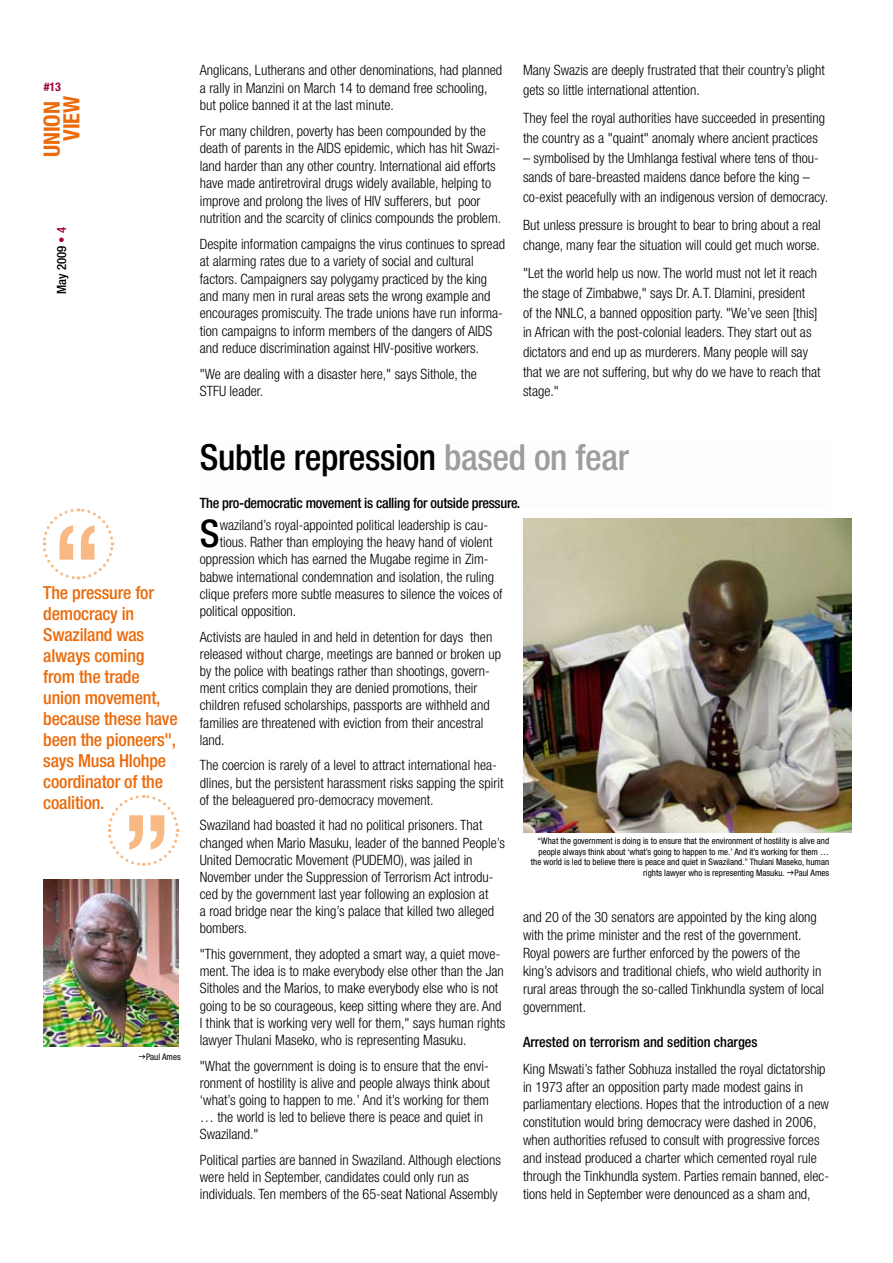
<style>
.page{position:relative;width:893px;height:1263px;background:#fff}
.page>*{position:absolute;margin:0;border:0;box-sizing:border-box;transform-origin:0 0}
.t1{font:500 condensed 120px "Helvetica Neue";color:#f8b985}
.t2{font:500 condensed 38.25px "Helvetica Neue";color:#000}
.t3{font:500 condensed 36px "Helvetica Neue";letter-spacing:-.01em;color:#000}
.t4{font:700 condensed 22.5px/19.5px "Helvetica Neue";color:#eb6a0a;text-align:right}
.t5{font:500 condensed 18px/21px "Helvetica Neue";letter-spacing:-.01em;color:#eb6a0a}
.t6{font:300 condensed 14.25px/17.1px "Helvetica Neue";color:#000}
.t7{font:500 condensed 14.25px "Helvetica Neue";letter-spacing:-.02em;color:#000}
.t8{font:500 condensed 14.25px "Helvetica Neue";color:#000}
.t9{font:500 condensed 12.75px "Helvetica Neue";color:#000}
.t10{font:700 condensed 12px "Helvetica Neue";color:#a50133}
.t11{font:condensed 9px/10.8px "Helvetica Neue";color:#000;text-align:right}
.s1{color:#a50133}
.s2{color:#9c9d9f}
</style>
<div class="page">
<img style="left:523px;top:519px;width:328px;height:313px">
<svg style="left:42px;top:508px;width:73px;height:72px"></svg>
<svg style="left:107px;top:795px;width:73px;height:71px"></svg>
<img style="left:44px;top:879px;width:135px;height:167px">
<p class="t10" style="left:44px;top:79px;width:19px">#13</p>
<h3 class="t4" style="left:42px;top:157px;width:63px;rotate:-90deg">UNION<br>VIEW</h3>
<p class="t9" style="left:54px;top:294px;width:68px;rotate:-90deg">May 2009 <span class="s1">• 4</span></p>
<h1 class="t1" style="left:51px;top:497px;width:53px">“</h1>
<p class="t5" style="left:43px;top:582px;width:136px">The pressure for democracy in<br>Swaziland was always coming from the trade union movement, because these have been the pioneers", says Musa Hlohpe coordinator of the coalition.</p>
<h1 class="t1" style="left:172px;top:878px;width:53px;rotate:-180deg">“</h1>
<p class="t11" style="left:146px;top:1051px;width:36px">Paul Ames</p>
<p class="t6" style="left:200px;top:61px;width:304px">Anglicans, Lutherans and other denominations, had planned a rally in Manzini on March 14 to demand free schooling, but police banned it at the last minute.</p>
<p class="t6" style="left:200px;top:122px;width:303px">For many children, poverty has been compounded by the death of parents in the AIDS epidemic, which has hit Swazi&shy;land harder than any other country. International aid efforts have made antiretroviral drugs widely available, helping to improve and prolong the lives of HIV sufferers, but poor nutrition and the scarcity of clinics compounds the problem.</p>
<p class="t6" style="left:200px;top:235px;width:307px">Despite information campaigns the virus continues to spread at alarming rates due to a variety of social and cultural factors. Campaigners say polygamy practiced by the king and many men in rural areas sets the wrong example and encourages promiscuity. The trade unions have run informa&shy;tion campaigns to inform members of the dangers of AIDS and reduce discrimination against HIV-positive workers.</p>
<p class="t6" style="left:200px;top:365px;width:278px">"We are dealing with a disaster here," says Sithole, the<br>STFU leader.</p>
<p class="t6" style="left:523px;top:60px;width:303px;line-height:19.6px">Many Swazis are deeply frustrated that their country’s plight gets so little international attention.</p>
<p class="t6" style="left:523px;top:108px;width:304px;line-height:19.6px">They feel the royal authorities have succeeded in presenting the country as a "quaint" anomaly where ancient practices</p>
<p class="t6" style="left:523px;top:148px;width:307px;line-height:19.6px">– symbolised by the Umhlanga festival where tens of thou&shy;sands of bare-breasted maidens dance before the king – co-exist peacefully with an indigenous version of democracy.</p>
<p class="t6" style="left:523px;top:215px;width:299px;line-height:19.6px">But unless pressure is brought to bear to bring about a real change, many fear the situation will could get much worse.</p>
<p class="t6" style="left:523px;top:263px;width:299px;line-height:19.6px">"Let the world help us now. The world must not let it reach the stage of Zimbabwe," says Dr. A.T. Dlamini, president<br>of the NNLC, a banned opposition party. "We’ve seen [this] in African with the post-colonial leaders. They start out as dictators and end up as murderers. Many people will say that we are not suffering, but why do we have to reach that stage."</p>
<h3 class="t3" style="left:200px;top:436px;width:431px">Subtle repression <span class="s2">based on fear</span></h3>
<p class="t7" style="left:200px;top:494px;width:322px">The pro-democratic movement is calling for outside pressure.</p>
<h2 class="t2" style="left:200px;top:511px;width:21px">S</h2>
<p class="t6" style="left:220px;top:516px;width:270px">waziland’s royal-appointed political leadership is cau-</p>
<p class="t6" style="left:220px;top:534px;width:274px">tious. Rather than employing the heavy hand of violent</p>
<p class="t6" style="left:200px;top:551px;width:290px">oppression which has earned the Mugabe regime in Zim-</p>
<p class="t6" style="left:200px;top:568px;width:296px">babwe international condemnation and isolation, the ruling</p>
<p class="t6" style="left:200px;top:585px;width:304px">clique prefers more subtle measures to silence the voices of</p>
<p class="t6" style="left:200px;top:602px;width:98px">political opposition.</p>
<p class="t6" style="left:200px;top:628px;width:303px">Activists are hauled in and held in detention for days then released without charge, meetings are banned or broken up by the police with beatings rather than shootings, govern&shy;ment critics complain they are denied promotions, their children refused scholarships, passports are withheld and families are threatened with eviction from their ancestral land.</p>
<p class="t6" style="left:200px;top:757px;width:305px">The coercion is rarely of a level to attract international hea&shy;dlines, but the persistent harassment risks sapping the spirit of the beleaguered pro-democracy movement.</p>
<p class="t6" style="left:200px;top:817px;width:307px">Swaziland had boasted it had no political prisoners. That changed when Mario Masuku, leader of the banned People’s United Democratic Movement (PUDEMO), was jailed in November under the Suppression of Terrorism Act introdu&shy;ced by the government last year following an explosion at<br>a road bridge near the king’s palace that killed two alleged bombers.</p>
<p class="t6" style="left:200px;top:945px;width:307px">"This government, they adopted a smart way, a quiet move&shy;ment. The idea is to make everybody else other than the Jan Sitholes and the Marios, to make everybody else who is not going to be so courageous, keep sitting where they are. And I think that is working very well for them," says human rights lawyer Thulani Maseko, who is representing Masuku.</p>
<p class="t6" style="left:200px;top:1057px;width:292px">"What the government is doing is to ensure that the envi&shy;ronment of hostility is alive and people always think about ‘what’s going to happen to me.’ And it’s working for them … the world is led to believe there is peace and quiet in Swaziland."</p>
<p class="t6" style="left:200px;top:1151px;width:302px">Political parties are banned in Swaziland. Although elections were held in September, candidates could only run as individuals. Ten members of the 65-seat National Assembly</p>
<p class="t11" style="left:531px;top:835px;width:300px">“What the government is doing is to ensure that the environment of hostility is alive and people always think about ‘what’s going to happen to me.’ And it’s working for them … the world is led to believe there is peace and quiet in Swaziland.” Thulani Maseko, human rights lawyer who is representing Masuku. Paul Ames</p>
<p class="t6" style="left:523px;top:908px;width:303px;line-height:18px">and 20 of the 30 senators are appointed by the king along with the prime minister and the rest of the government.<br>Royal powers are further enforced by the powers of the king’s advisors and traditional chiefs, who wield authority in rural areas through the so-called Tinkhundla system of local government.</p>
<p class="t8" style="left:523px;top:1033px;width:236px">Arrested on terrorism and sedition charges</p>
<p class="t6" style="left:523px;top:1059px;width:308px;line-height:18px">King Mswati’s father Sobhuza installed the royal dictatorship in 1973 after an opposition party made modest gains in parliamentary elections. Hopes that the introduction of a new constitution would bring democracy were dashed in 2006, when authorities refused to consult with progressive forces and instead produced a charter which cemented royal rule through the Tinkhundla system. Parties remain banned, elec&shy;tions held in September were denounced as a sham and,</p>
</div>
